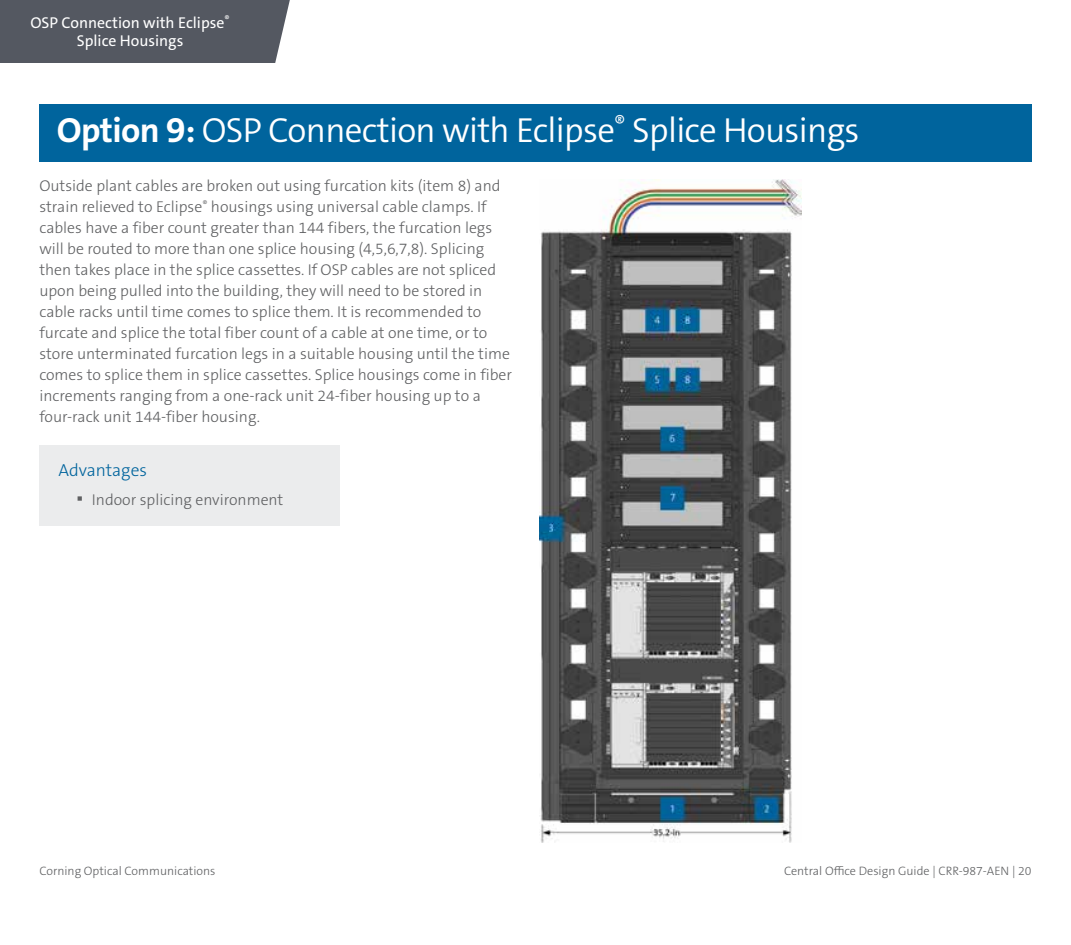
<style>
.page{position:relative;width:1071px;height:945px;background:#fff}
.page>*{position:absolute;margin:0;border:0;box-sizing:border-box;transform-origin:0 0}
.t1{font:300 35px "The Sans C4 s";letter-spacing:-.02em;color:#fff}
.t2{font:300 17.5px "The Sans B W3";color:#00649d}
.t3{font:300 15.75px/21px "The Sans B W3";color:#5f6062}
.t4{font:15.75px/18.9px "The Sans C4 s";color:#fff;text-align:center}
.t5{font:300 12.25px "The Sans B W3";color:#5f6062}
.t6{font:7px "The Sans C4 s";color:#5f6062}
.s1{font-weight:700}
</style>
<div class="page">
<div style="left:39px;top:445px;width:300px;height:81px;background:#ebeced"></div>
<img style="left:540px;top:179px;width:261px;height:663px">
<div style="left:39px;top:104px;width:993px;height:58px;background:#00649d"></div>
<div style="left:0;top:0;width:290px;height:63px;background:#545861"></div>
<p class="t4" style="left:30px;top:13px;width:201px">OSP Connection with Eclipse<sup>®<br></sup>Splice Housings</p>
<h1 class="t1" style="left:57px;top:108px;width:804px"><span class="s1">Option 9:</span> OSP Connection with Eclipse<sup>®</sup> Splice Housings</h1>
<p class="t3" style="left:39px;top:175px;width:474px">Outside plant cables are broken out using furcation kits (item 8) and strain relieved to Eclipse<sup>®</sup> housings using universal cable clamps. If cables have a fiber count greater than 144 fibers, the furcation legs will be routed to more than one splice housing (4,5,6,7,8). Splicing then takes place in the splice cassettes. If OSP cables are not spliced upon being pulled into the building, they will need to be stored in cable racks until time comes to splice them. It is recommended to furcate and splice the total fiber count of a cable at one time, or to store unterminated furcation legs in a suitable housing until the time comes to splice them in splice cassettes. Splice housings come in fiber increments ranging from a one-rack unit 24-fiber housing up to a four-rack unit 144-fiber housing.</p>
<p class="t2" style="left:59px;top:459px;width:90px">Advantages</p>
<p class="t6" style="left:78px;top:493px;width:6px">▄</p>
<p class="t3" style="left:92px;top:489px;width:193px">Indoor splicing environment</p>
<p class="t5" style="left:39px;top:863px;width:178px">Corning Optical Communications</p>
<p class="t5" style="left:784px;top:863px;width:249px">Central Office Design Guide | CRR-987-AEN | 20</p>
</div>
